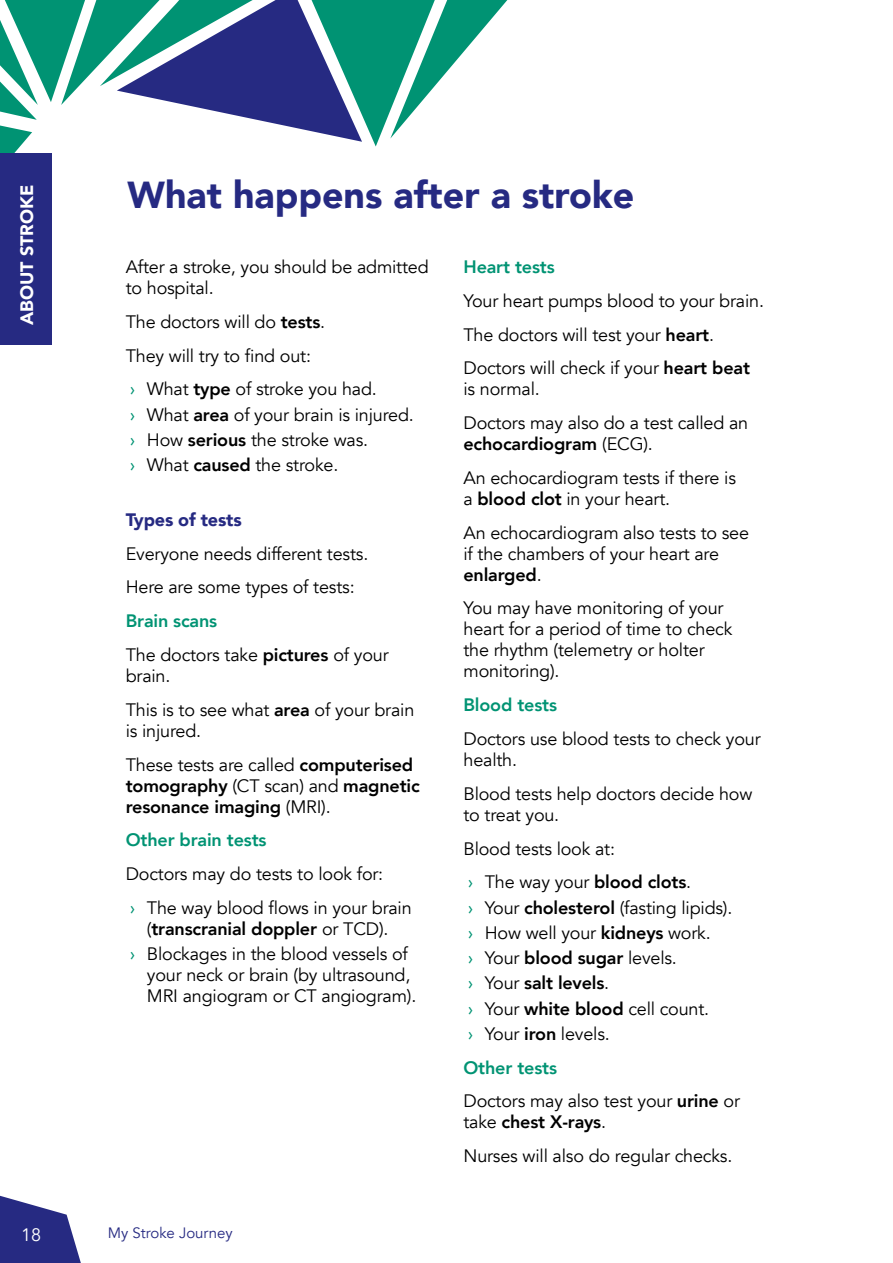
<style>
.page{position:relative;width:893px;height:1263px;background:#fff}
.page>*{position:absolute;margin:0;border:0;box-sizing:border-box;transform-origin:0 0}
.t1{font:900 37.5px "Avenir";color:#262a82}
.t2{font:18px/33.8px "Avenir";letter-spacing:-.01em;color:#000}
.t3{font:800 18px/21px "Avenir";letter-spacing:-.01em;color:#000}
.t4{font:800 18px "Avenir";letter-spacing:-.01em;color:#009373}
.t5{font:900 18px "Avenir";letter-spacing:-.01em;color:#262a82}
.t6{font:900 18px "Avenir";color:#fff}
.t7{font:18px "Avenir";color:#fff}
.t8{font:15px "Avenir";color:#262a82}
.s1{font-weight:800}
.s2{color:#009373}
.s3{font-weight:800;color:#009373}
.s4{font-weight:400}
</style>
<div class="page">
<svg style="left:0;top:0;width:507px;height:170px"></svg>
<div style="left:0;top:153px;width:51px;height:192px;background:#262a82"></div>
<svg style="left:0;top:1196px;width:81px;height:67px"></svg>
<p class="t6" style="left:12px;top:325px;width:142px;rotate:-90deg">ABOUT STROKE</p>
<h1 class="t1" style="left:128px;top:162px;width:508px">What happens after a stroke</h1>
<p class="t2" style="left:126px;top:257px;width:304px;line-height:21px">After a stroke, you should be admitted to hospital.</p>
<p class="t2" style="left:126px;top:305px;width:253px">The doctors will do <span class="s1">tests</span>.<br>They will try to find out:<br><span class="s2">›</span> What <span class="s1">type</span> of stroke you had.</p>
<p class="t2" style="left:130px;top:402px;width:285px;line-height:25.2px"><span class="s2">›</span> What <span class="s1">area</span> of your brain is injured. <span class="s2">›</span> How <span class="s1">serious</span> the stroke was.<br><span class="s2">›</span> What <span class="s1">caused</span> the stroke.</p>
<p class="t5" style="left:126px;top:504px;width:117px">Types of tests</p>
<p class="t2" style="left:126px;top:537px;width:244px">Everyone needs different tests.<br>Here are some types of tests:</p>
<p class="t2" style="left:126px;top:604px;width:264px"><span class="s3">Brain scans<br></span>The doctors take <span class="s1">pictures</span> of your</p>
<p class="t2" style="left:126px;top:659px;width:290px">brain.<br>This is to see what <span class="s1">area</span> of your brain</p>
<p class="t2" style="left:126px;top:714px;width:289px">is injured.<br>These tests are called <span class="s1">computerised</span></p>
<p class="t3" style="left:126px;top:775px;width:296px">tomography <span class="s4">(CT scan) and</span> magnetic resonance imaging <span class="s4">(MRI).</span></p>
<p class="t4" style="left:126px;top:826px;width:142px">Other brain tests</p>
<p class="t2" style="left:126px;top:857px;width:288px">Doctors may do tests to look for:<br><span class="s2">›</span> The way blood flows in your brain</p>
<p class="t2" style="left:130px;top:916px;width:279px;line-height:25.2px;text-align:center">(<span class="s1">transcranial doppler</span> or TCD).<br><span class="s2">›</span> Blockages in the blood vessels of</p>
<p class="t2" style="left:147px;top:965px;width:271px;line-height:21px">your neck or brain (by ultrasound,<br>MRI angiogram or CT angiogram).</p>
<p class="t4" style="left:463px;top:253px;width:93px">Heart tests</p>
<p class="t2" style="left:463px;top:284px;width:302px">Your heart pumps blood to your brain.<br>The doctors will test your <span class="s1">heart</span>.<br>Doctors will check if your <span class="s1">heart beat</span></p>
<p class="t2" style="left:463px;top:373px;width:286px">is normal.<br>Doctors may also do a test called an</p>
<p class="t2" style="left:463px;top:427px;width:274px"><span class="s1">echocardiogram</span> (ECG).<br>An echocardiogram tests if there is</p>
<p class="t2" style="left:463px;top:482px;width:287px">a <span class="s1">blood clot</span> in your heart.<br>An echocardiogram also tests to see</p>
<p class="t2" style="left:463px;top:543px;width:257px;line-height:21px">if the chambers of your heart are <span class="s1">enlarged</span>.</p>
<p class="t2" style="left:463px;top:598px;width:270px;line-height:21px">You may have monitoring of your heart for a period of time to check the rhythm (telemetry or holter monitoring).</p>
<p class="t4" style="left:463px;top:691px;width:95px">Blood tests</p>
<p class="t2" style="left:463px;top:729px;width:299px;line-height:21px">Doctors use blood tests to check your health.</p>
<p class="t2" style="left:463px;top:783px;width:290px;line-height:21px">Blood tests help doctors decide how to treat you.</p>
<p class="t2" style="left:463px;top:832px;width:229px">Blood tests look at:<br><span class="s2">›</span> The way your <span class="s1">blood clots</span>.</p>
<p class="t2" style="left:468px;top:895px;width:266px;line-height:25.2px"><span class="s2">›</span> Your <span class="s1">cholesterol</span> (fasting lipids). <span class="s2">›</span> How well your <span class="s1">kidneys</span> work.<br><span class="s2">›</span> Your <span class="s1">blood sugar</span> levels.<br><span class="s2">›</span> Your <span class="s1">salt levels</span>.<br><span class="s2">›</span> Your <span class="s1">white blood</span> cell count.<br><span class="s2">›</span> Your <span class="s1">iron</span> levels.</p>
<p class="t2" style="left:463px;top:1051px;width:278px"><span class="s3">Other tests<br></span>Doctors may also test your <span class="s1">urine</span> or</p>
<p class="t2" style="left:463px;top:1105px;width:270px">take <span class="s1">chest X-rays</span>.<br>Nurses will also do regular checks.</p>
<p class="t7" style="left:21px;top:1224px;width:22px">18</p>
<p class="t8" style="left:108px;top:1223px;width:127px">My Stroke Journey</p>
</div>
